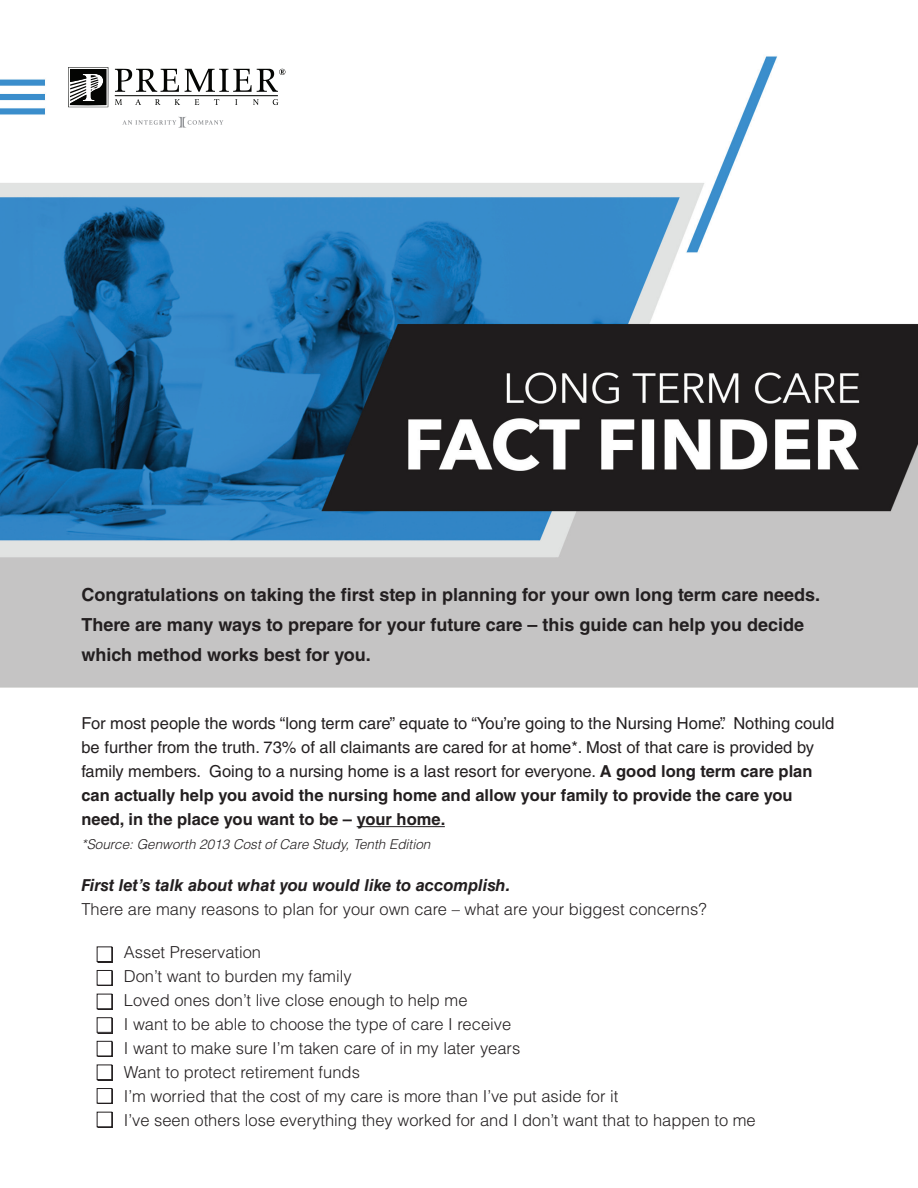
<style>
.page{position:relative;width:918px;height:1188px;background:#fff}
.page>*{position:absolute;margin:0;border:0;box-sizing:border-box;transform-origin:0 0}
.t1{font:700 18px/30px "Helvetica LT Std";color:#231f20}
.t2{font:300 16.5px/24px "Helvetica LT Std";color:#231f20}
.t3{font:16.5px/24px "Helvetica LT Std";color:#231f20}
.t4{font:italic 700 16.5px "Helvetica LT Std";color:#231f20}
.t5{font:italic 300 13.5px "Helvetica LT Std";color:#231f20}
.s1{font-weight:700}
</style>
<div class="page">
<img style="left:0;top:56px;width:918px;height:1072px">
<hr style="left:357px;top:826px;width:88px;height:1px;background:#231f20">
<div style="left:98px;top:947px;width:15px;height:16px;background:#231f20"></div>
<div style="left:97px;top:947px;width:15px;height:15px;background:#fff"></div>
<div style="left:97px;top:946px;width:15px;height:16px;border:1px solid #231f20"></div>
<div style="left:98px;top:1018px;width:15px;height:15px;background:#231f20"></div>
<div style="left:97px;top:1018px;width:15px;height:14px;background:#fff"></div>
<div style="left:97px;top:1017px;width:15px;height:16px;border:1px solid #231f20"></div>
<div style="left:98px;top:971px;width:15px;height:15px;background:#231f20"></div>
<div style="left:97px;top:970px;width:15px;height:15px;background:#fff"></div>
<div style="left:97px;top:970px;width:15px;height:16px;border:1px solid #231f20"></div>
<div style="left:98px;top:1089px;width:15px;height:15px;background:#231f20"></div>
<div style="left:97px;top:1089px;width:15px;height:14px;background:#fff"></div>
<div style="left:97px;top:1088px;width:15px;height:16px;border:1px solid #231f20"></div>
<div style="left:98px;top:1042px;width:15px;height:15px;background:#231f20"></div>
<div style="left:97px;top:1041px;width:15px;height:15px;background:#fff"></div>
<div style="left:97px;top:1041px;width:15px;height:15px;border:1px solid #231f20"></div>
<div style="left:98px;top:994px;width:15px;height:16px;background:#231f20"></div>
<div style="left:97px;top:994px;width:15px;height:15px;background:#fff"></div>
<div style="left:97px;top:994px;width:15px;height:15px;border:1px solid #231f20"></div>
<div style="left:98px;top:1112px;width:15px;height:16px;background:#231f20"></div>
<div style="left:97px;top:1112px;width:15px;height:15px;background:#fff"></div>
<div style="left:97px;top:1112px;width:15px;height:15px;border:1px solid #231f20"></div>
<div style="left:98px;top:1065px;width:15px;height:16px;background:#231f20"></div>
<div style="left:97px;top:1065px;width:15px;height:15px;background:#fff"></div>
<div style="left:97px;top:1065px;width:15px;height:15px;border:1px solid #231f20"></div>
<hr style="left:115px;top:95px;width:163px;height:1px;background:#040503">
<svg style="left:68px;top:67px;width:40px;height:40px"></svg>
<svg style="left:115px;top:99px;width:7px;height:6px"></svg>
<svg style="left:135px;top:99px;width:6px;height:6px"></svg>
<svg style="left:155px;top:99px;width:5px;height:6px"></svg>
<svg style="left:175px;top:99px;width:5px;height:6px"></svg>
<svg style="left:195px;top:99px;width:4px;height:6px"></svg>
<svg style="left:214px;top:99px;width:5px;height:6px"></svg>
<svg style="left:235px;top:99px;width:2px;height:6px"></svg>
<svg style="left:253px;top:99px;width:6px;height:6px"></svg>
<svg style="left:273px;top:99px;width:5px;height:6px"></svg>
<svg style="left:115px;top:69px;width:64px;height:23px"></svg>
<svg style="left:185px;top:69px;width:100px;height:23px"></svg>
<svg style="left:122px;top:117px;width:101px;height:11px"></svg>
<p class="t1" style="left:81px;top:579px;width:740px">Congratulations on taking the first step in planning for your own long term care needs.<br>There are many ways to prepare for your future care – this guide can help you decide which method works best for you.</p>
<p class="t3" style="left:81px;top:711px;width:754px">For most people the words “long term care” equate to “You’re going to the Nursing Home”. Nothing could be further from the truth. 73% of all claimants are cared for at home*. Most of that care is provided by family members. Going to a nursing home is a last resort for everyone. <span class="s1">A good long term care plan can actually help you avoid the nursing home and allow your family to provide the care you need, in the place you want to be – your home.</span></p>
<p class="t5" style="left:81px;top:836px;width:350px">*Source: Genworth 2013 Cost of Care Study, Tenth Edition</p>
<p class="t4" style="left:81px;top:875px;width:430px">First let’s talk about what you would like to accomplish.</p>
<p class="t2" style="left:81px;top:897px;width:627px">There are many reasons to plan for your own care – what are your biggest concerns?</p>
<p class="t2" style="left:124px;top:940px;width:633px">Asset Preservation<br>Don’t want to burden my family<br>Loved ones don’t live close enough to help me<br>I want to be able to choose the type of care I receive<br>I want to make sure I’m taken care of in my later years<br>Want to protect retirement funds<br>I’m worried that the cost of my care is more than I’ve put aside for it<br>I’ve seen others lose everything they worked for and I don’t want that to happen to me</p>
</div>
